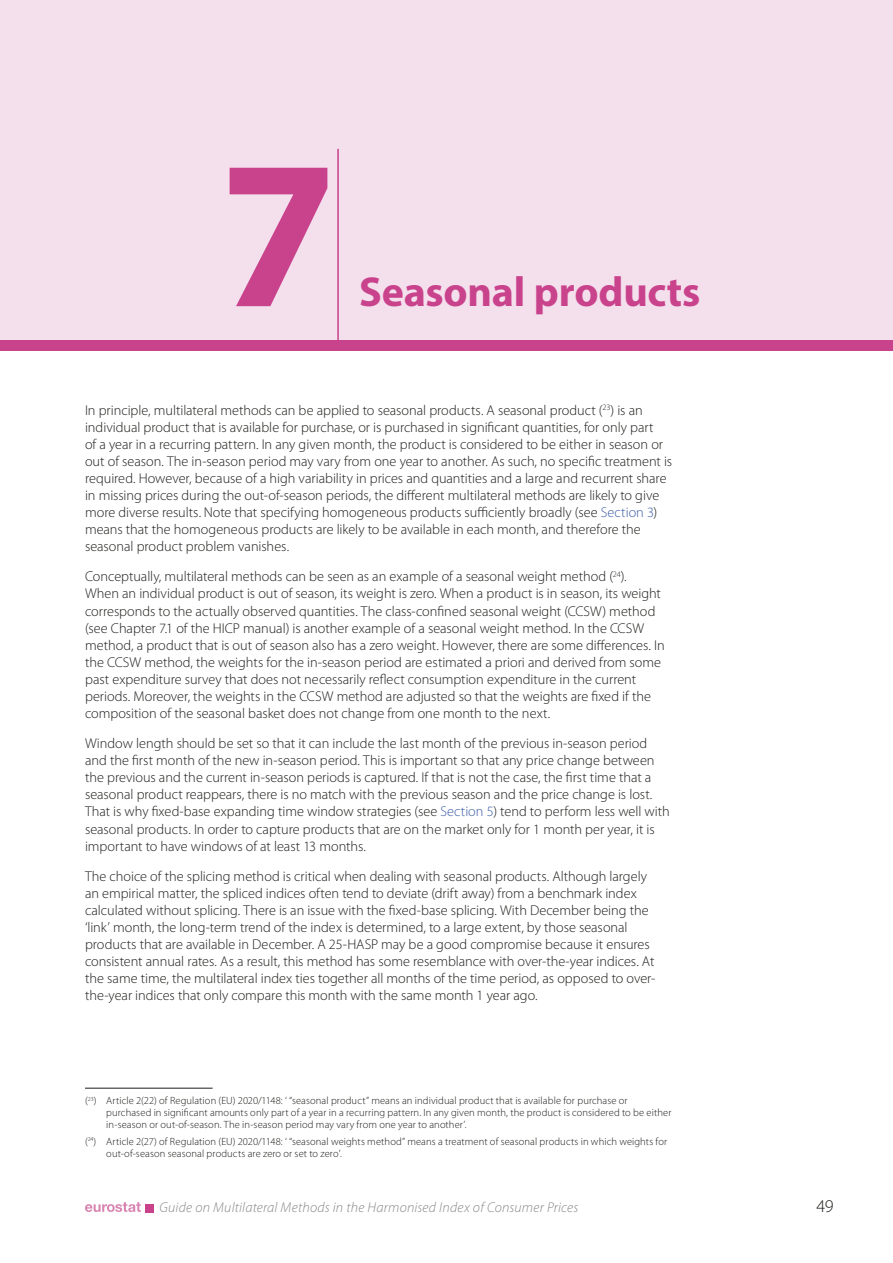
<style>
.page{position:relative;width:893px;height:1263px;background:#fff}
.page>*{position:absolute;margin:0;border:0;box-sizing:border-box;transform-origin:0 0}
.Chapter{font:700 213px "Myriad Pro";color:#c9428c}
.Chapter_title{font:700 42px "Myriad Pro";letter-spacing:-.005em;color:#c9428c}
.t1{font:300 18px "Myriad Pro";color:#1d1d1b}
.body{font:300 14.25px/17.1px "Myriad Pro";color:#1d1d1b}
.t2{font:italic 300 14.25px "Myriad Pro";letter-spacing:.015em;color:#878787}
.Footnote{font:300 10.5px/12px "Myriad Pro";letter-spacing:.01em;color:#1d1d1b}
.s1{color:#3a5ba7}
</style>
<div class="page">
<svg style="left:85px;top:1202px;width:56px;height:10px"></svg>
<div style="left:145px;top:1204px;width:9px;height:8px;background:#c9428c"></div>
<div style="left:0;top:0;width:893px;height:340px;background:#f4dfec"></div>
<div style="left:0;top:340px;width:893px;height:11px;background:#c9428c"></div>
<hr style="left:337px;top:149px;width:2px;height:196px;background:#c9428c">
<hr style="left:85px;top:1088px;width:128px;height:1px;background:#1d1d1b">
<p class="Chapter" style="left:229px;top:95px;width:100px">7</p>
<p class="Chapter_title" style="left:359px;top:265px;width:343px">Seasonal products</p>
<p class="body" style="left:85px;top:402px;width:589px">In principle, multilateral methods can be applied to seasonal products. A seasonal product (<sup>23</sup>) is an individual product that is available for purchase, or is purchased in significant quantities, for only part<br>of a year in a recurring pattern. In any given month, the product is considered to be either in season or out of season. The in-season period may vary from one year to another. As such, no specific treatment is required. However, because of a high variability in prices and quantities and a large and recurrent share in missing prices during the out-of-season periods, the different multilateral methods are likely to give more diverse results. Note that specifying homogeneous products sufficiently broadly (see <span class="s1">Section 3</span>) means that the homogeneous products are likely to be available in each month, and therefore the seasonal product problem vanishes.</p>
<p class="body" style="left:85px;top:568px;width:581px">Conceptually, multilateral methods can be seen as an example of a seasonal weight method (<sup>24</sup>).<br>When an individual product is out of season, its weight is zero. When a product is in season, its weight corresponds to the actually observed quantities. The class-confined seasonal weight (CCSW) method (see Chapter 7.1 of the HICP manual) is another example of a seasonal weight method. In the CCSW method, a product that is out of season also has a zero weight. However, there are some differences. In the CCSW method, the weights for the in-season period are estimated a priori and derived from some past expenditure survey that does not necessarily reflect consumption expenditure in the current periods. Moreover, the weights in the CCSW method are adjusted so that the weights are fixed if the composition of the seasonal basket does not change from one month to the next.</p>
<p class="body" style="left:85px;top:735px;width:586px">Window length should be set so that it can include the last month of the previous in-season period and the first month of the new in-season period. This is important so that any price change between the previous and the current in-season periods is captured. If that is not the case, the first time that a seasonal product reappears, there is no match with the previous season and the price change is lost.<br>That is why fixed-base expanding time window strategies (see <span class="s1">Section 5</span>) tend to perform less well with seasonal products. In order to capture products that are on the market only for 1 month per year, it is important to have windows of at least 13 months.</p>
<p class="body" style="left:85px;top:867px;width:572px">The choice of the splicing method is critical when dealing with seasonal products. Although largely an empirical matter, the spliced indices often tend to deviate (drift away) from a benchmark index calculated without splicing. There is an issue with the fixed-base splicing. With December being the ‘link’ month, the long-term trend of the index is determined, to a large extent, by those seasonal products that are available in December. A 25-HASP may be a good compromise because it ensures consistent annual rates. As a result, this method has some resemblance with over-the-year indices. At the same time, the multilateral index ties together all months of the time period, as opposed to over&shy;the-year indices that only compare this month with the same month 1 year ago.</p>
<p class="Footnote" style="left:106px;top:1095px;width:567px;text-indent:-21px">(<sup>23</sup>) Article 2(22) of Regulation (EU) 2020/1148: ‘ “seasonal product” means an individual product that is available for purchase or purchased in significant amounts only part of a year in a recurring pattern. In any given month, the product is considered to be either in-season or out-of-season. The in-season period may vary from one year to another’.</p>
<p class="Footnote" style="left:106px;top:1135px;width:562px;text-indent:-21px">(<sup>24</sup>) Article 2(27) of Regulation (EU) 2020/1148: ‘ “seasonal weights method” means a treatment of seasonal products in which weights for out-of-season seasonal products are zero or set to zero’.</p>
<p class="t2" style="left:159px;top:1200px;width:420px">Guide on Multilateral Methods in the Harmonised Index of Consumer Prices</p>
<p class="t1" style="left:816px;top:1196px;width:19px">49</p>
</div>
